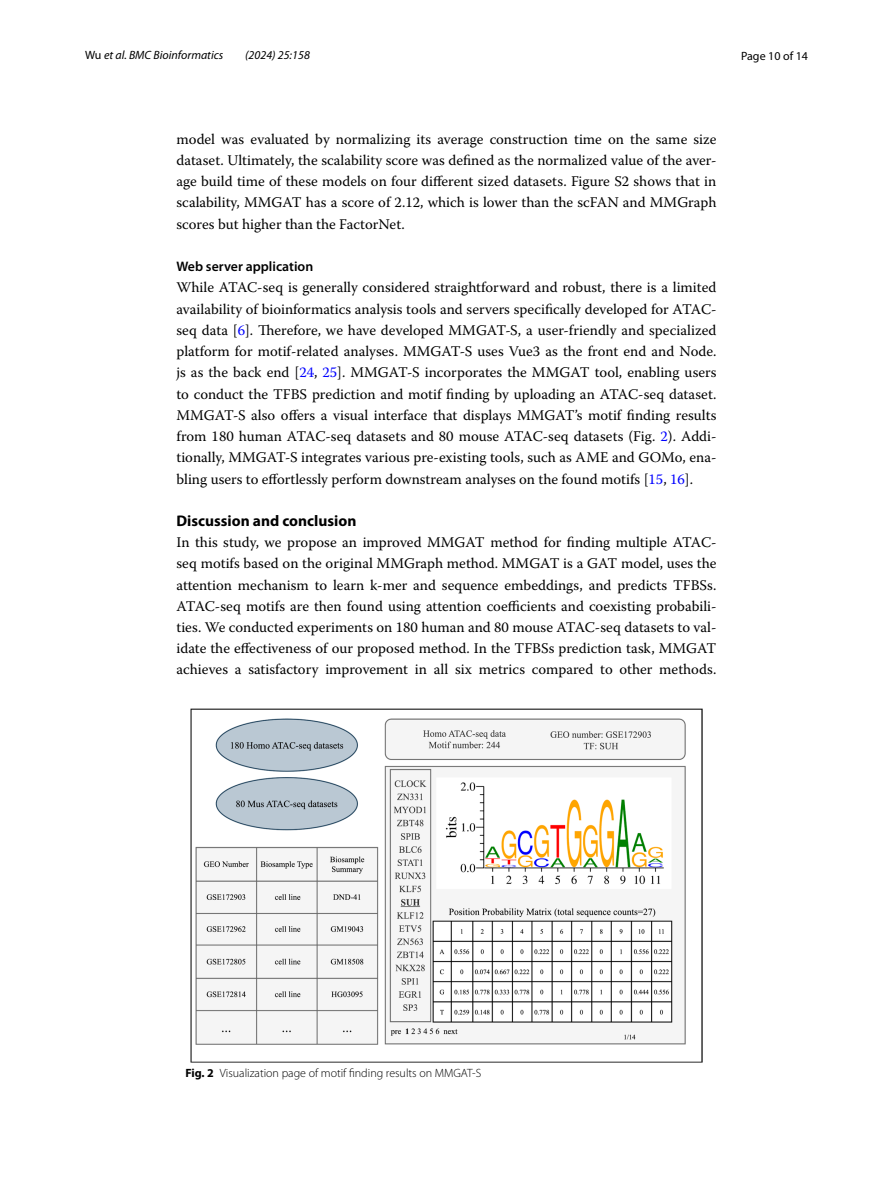
<style>
.page{position:relative;width:893px;height:1187px;background:#fff}
.page>*{position:absolute;margin:0;border:0;box-sizing:border-box;transform-origin:0 0}
.t1{font:700 15.45px "Myriad Pro";color:#000}
.t2{font:14.7px/21.3px "Warnock Pro";color:#000;text-align:justify}
.t3{font:600 13.8px "Myriad Pro";color:#000}
.t4{font:300 12px "Myriad Pro";color:#000}
.t5{font:italic 12px "Myriad Pro";color:#000}
.t6{font:12px "Myriad Pro";color:#000}
.s1{font-style:normal}
.s2{color:#00f}
.s3{font-weight:700}
</style>
<div class="page">
<img style="left:191px;top:708px;width:511px;height:354px">
<p class="t5" style="left:85px;top:48px;width:140px"><span class="s1">Wu</span> et al. BMC Bioinformatics</p>
<p class="t5" style="left:245px;top:48px;width:66px">(2024) 25:158</p>
<p class="t6" style="left:741px;top:48px;width:68px">Page 10 of 14</p>
<p class="t2" style="left:176px;top:128px;width:542px">model was evaluated by normalizing its average construction time on the same size dataset. Ultimately, the scalability score was defined as the normalized value of the aver&shy;age build time of these models on four different sized datasets. Figure S2 shows that in scalability, MMGAT has a score of 2.12, which is lower than the scFAN and MMGraph scores but higher than the FactorNet.</p>
<p class="t3" style="left:176px;top:258px;width:138px">Web server application</p>
<p class="t2" style="left:176px;top:277px;width:542px">While ATAC-seq is generally considered straightforward and robust, there is a limited availability of bioinformatics analysis tools and servers specifically developed for ATAC&shy;seq data [<span class="s2">6</span>]. Therefore, we have developed MMGAT-S, a user-friendly and specialized platform for motif-related analyses. MMGAT-S uses Vue3 as the front end and Node. js as the back end [<span class="s2">24</span>, <span class="s2">25</span>]. MMGAT-S incorporates the MMGAT tool, enabling users to conduct the TFBS prediction and motif finding by uploading an ATAC-seq dataset.<br>MMGAT-S also offers a visual interface that displays MMGAT’s motif finding results from 180 human ATAC-seq datasets and 80 mouse ATAC-seq datasets (Fig. <span class="s2">2</span>). Addi&shy;tionally, MMGAT-S integrates various pre-existing tools, such as AME and GOMo, ena&shy;bling users to effortlessly perform downstream analyses on the found motifs [<span class="s2">15</span>, <span class="s2">16</span>].</p>
<p class="t1" style="left:176px;top:510px;width:181px">Discussion and conclusion</p>
<p class="t2" style="left:176px;top:531px;width:542px">In this study, we propose an improved MMGAT method for finding multiple ATAC&shy;seq motifs based on the original MMGraph method. MMGAT is a GAT model, uses the attention mechanism to learn k-mer and sequence embeddings, and predicts TFBSs.<br>ATAC-seq motifs are then found using attention coefficients and coexisting probabili&shy;ties. We conducted experiments on 180 human and 80 mouse ATAC-seq datasets to val&shy;idate the effectiveness of our proposed method. In the TFBSs prediction task, MMGAT achieves a satisfactory improvement in all six metrics compared to other methods.</p>
<p class="t4" style="left:185px;top:1066px;width:297px"><span class="s3">Fig. 2</span> Visualization page of motif finding results on MMGAT-S</p>
</div>
